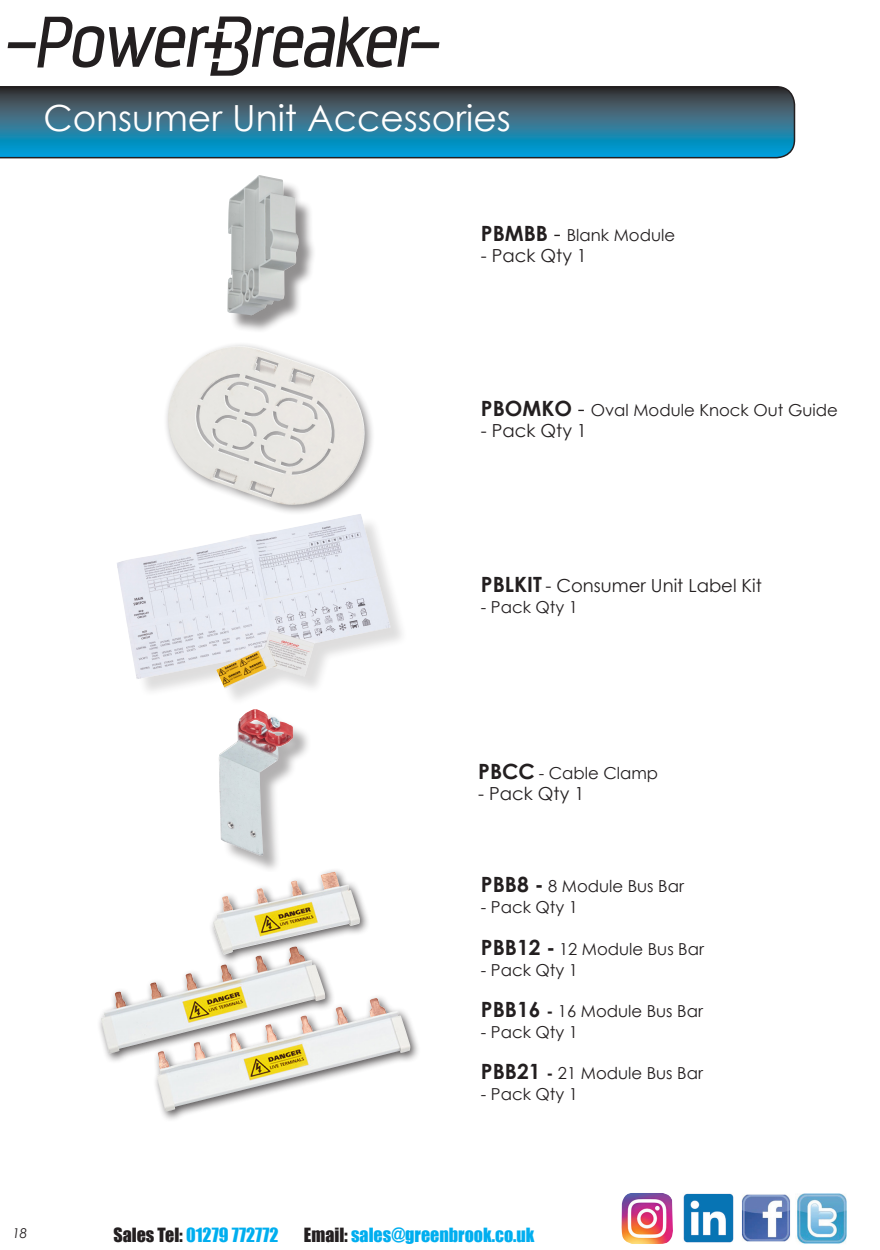
<style>
.page{position:relative;width:880px;height:1250px;background:#fff}
.page>*{position:absolute;margin:0;border:0;box-sizing:border-box;transform-origin:0 0}
.t1{font:36px "Century Gothic";color:#fff}
.t2{font:18px "Century Gothic";color:#231f20}
.t3{font:18px "Impact";color:#00aeef}
.t4{font:16.5px "Century Gothic";color:#231f20}
.t5{font:italic 13.5px "Century Gothic";color:#231f20}
.s1{font-weight:700;font-size:21px}
.s2{font-size:21px}
.s3{font-weight:700}
.s4{color:#231f20}
</style>
<div class="page">
<svg style="left:8px;top:17px;width:431px;height:59px"></svg>
<div style="left:163px;top:341px;width:212px;height:175px;background:#231f20;opacity:.5"></div>
<img style="left:168px;top:346px;width:199px;height:159px">
<div style="left:96px;top:867px;width:325px;height:254px;background:#231f20;opacity:.75"></div>
<img style="left:152px;top:871px;width:208px;height:126px">
<div style="left:120px;top:516px;width:289px;height:190px;background:#231f20;opacity:.15"></div>
<img style="left:117px;top:514px;width:273px;height:174px">
<div style="left:221px;top:711px;width:91px;height:160px;background:#231f20;opacity:.35"></div>
<img style="left:219px;top:709px;width:74px;height:147px">
<svg style="left:0;top:86px;width:795px;height:72px;background:#296d88"></svg>
<div style="left:229px;top:178px;width:88px;height:155px;background:#231f20;opacity:.5"></div>
<img style="left:227px;top:175px;width:72px;height:140px">
<img style="left:621px;top:1193px;width:52px;height:50px">
<img style="left:683px;top:1193px;width:51px;height:50px">
<img style="left:741px;top:1194px;width:50px;height:48px">
<img style="left:796px;top:1193px;width:51px;height:50px">
<p class="t1" style="left:43px;top:96px;width:469px">Consumer Unit Accessories</p>
<p class="t4" style="left:481px;top:225px;width:196px"><span class="s1">PBMBB</span> <span class="s2">-</span> Blank Module</p>
<p class="t2" style="left:481px;top:244px;width:107px">- Pack Qty 1</p>
<p class="t4" style="left:481px;top:400px;width:358px"><span class="s1">PBOMKO</span> <span class="s2">-</span> Oval Module Knock Out Guide</p>
<p class="t2" style="left:481px;top:419px;width:107px">- Pack Qty 1</p>
<p class="t2" style="left:481px;top:574px;width:282px"><span class="s1">PBLKIT</span> - Consumer Unit Label Kit</p>
<p class="t4" style="left:481px;top:597px;width:99px">- Pack Qty 1</p>
<p class="t4" style="left:478px;top:763px;width:181px"><span class="s1">PBCC</span> - Cable Clamp</p>
<p class="t2" style="left:478px;top:782px;width:107px">- Pack Qty 1</p>
<p class="t4" style="left:481px;top:875px;width:204px"><span class="s1">PBB8 -</span> 8 Module Bus Bar</p>
<p class="t4" style="left:481px;top:896px;width:99px">- Pack Qty 1</p>
<p class="t4" style="left:481px;top:938px;width:224px"><span class="s1">PBB12 -</span> 12 Module Bus Bar</p>
<p class="t4" style="left:481px;top:959px;width:99px">- Pack Qty 1</p>
<p class="t4" style="left:481px;top:1000px;width:223px"><span class="s1">PBB16</span> <span class="s3">-</span> 16 Module Bus Bar</p>
<p class="t4" style="left:481px;top:1021px;width:99px">- Pack Qty 1</p>
<p class="t4" style="left:481px;top:1062px;width:223px"><span class="s1">PBB21</span> <span class="s3">-</span> 21 Module Bus Bar</p>
<p class="t4" style="left:481px;top:1083px;width:99px">- Pack Qty 1</p>
<p class="t5" style="left:12px;top:1224px;width:16px">18</p>
<p class="t3" style="left:113px;top:1220px;width:167px"><span class="s4">Sales Tel:</span> 01279 772772</p>
<p class="t3" style="left:304px;top:1220px;width:232px"><span class="s4">Email:</span> sales@greenbrook.co.uk</p>
</div>
